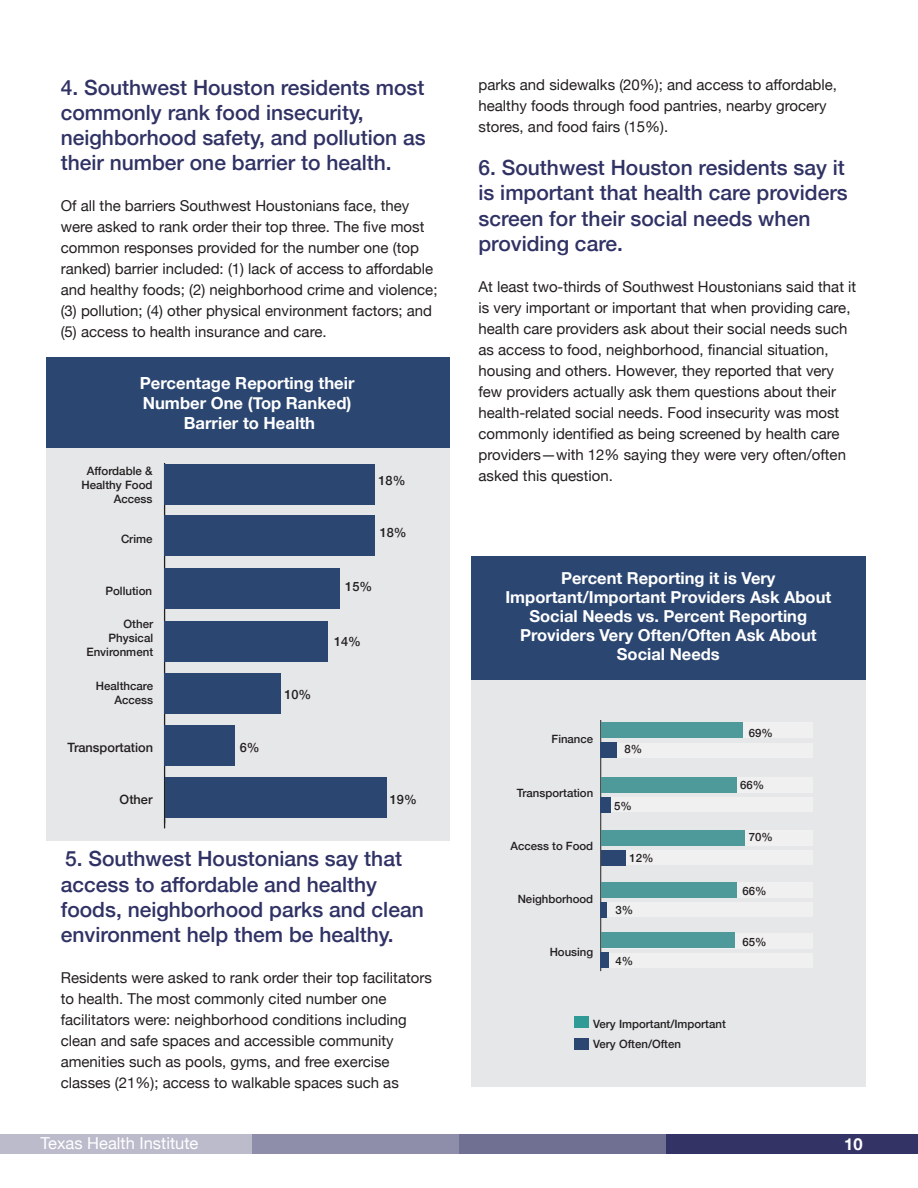
<style>
.page{position:relative;width:918px;height:1188px;background:#fff}
.page>*{position:absolute;margin:0;border:0;box-sizing:border-box;transform-origin:0 0}
.t1{font:500 21px/25.2px "Helvetica Neue";color:#303265}
.t2{font:700 16.65px/20px "Helvetica Neue";color:#fff;text-align:center}
.t3{font:700 16.5px/19px "Helvetica Neue";color:#fff;text-align:center}
.t4{font:16.5px "Helvetica Neue";color:#fff}
.t5{font:15px/21px "Helvetica Neue";color:#231f20}
.t6{font:500 12.9px "Helvetica Neue";color:#231f20}
.t7{font:500 11.55px/14.1px "Helvetica Neue";color:#231f20;text-align:right}
.t8{font:500 11.4px/20.2px "Helvetica Neue";color:#231f20}
</style>
<div class="page">
<div style="left:0;top:1134px;width:918px;height:19px;background:#bbc"></div>
<div style="left:252px;top:1134px;width:666px;height:19px;background:#8e8eaa"></div>
<div style="left:459px;top:1134px;width:459px;height:19px;background:#707093"></div>
<div style="left:666px;top:1134px;width:252px;height:19px;background:#336"></div>
<div style="left:46px;top:357px;width:404px;height:484px;background:#e6e7e9"></div>
<hr style="left:164px;top:463px;width:1px;height:360px;background:#231f20">
<div style="left:165px;top:778px;width:221px;height:40px;background:#2b4671"></div>
<div style="left:165px;top:726px;width:70px;height:40px;background:#2b4671"></div>
<div style="left:165px;top:673px;width:116px;height:40px;background:#2b4671"></div>
<div style="left:165px;top:621px;width:163px;height:40px;background:#2b4671"></div>
<div style="left:165px;top:569px;width:175px;height:40px;background:#2b4671"></div>
<div style="left:165px;top:515px;width:210px;height:40px;background:#2b4671"></div>
<div style="left:165px;top:464px;width:210px;height:41px;background:#2b4671"></div>
<div style="left:46px;top:357px;width:404px;height:91px;background:#2b4671"></div>
<div style="left:471px;top:557px;width:395px;height:529px;background:#e6e7e9"></div>
<div style="left:601px;top:933px;width:212px;height:15px;background:#f0f0f1"></div>
<div style="left:601px;top:953px;width:212px;height:15px;background:#f0f0f1"></div>
<div style="left:601px;top:882px;width:212px;height:16px;background:#f0f0f1"></div>
<div style="left:601px;top:903px;width:212px;height:14px;background:#f0f0f1"></div>
<div style="left:601px;top:830px;width:212px;height:16px;background:#f0f0f1"></div>
<div style="left:601px;top:851px;width:212px;height:14px;background:#f0f0f1"></div>
<div style="left:601px;top:777px;width:212px;height:15px;background:#f0f0f1"></div>
<div style="left:601px;top:797px;width:212px;height:15px;background:#f0f0f1"></div>
<div style="left:601px;top:722px;width:212px;height:16px;background:#f0f0f1"></div>
<div style="left:601px;top:743px;width:212px;height:14px;background:#f0f0f1"></div>
<div style="left:471px;top:557px;width:395px;height:123px;background:#2b4671"></div>
<hr style="left:600px;top:720px;width:1px;height:251px;background:#231f20">
<div style="left:601px;top:953px;width:8px;height:15px;background:#2b4671"></div>
<div style="left:601px;top:933px;width:133px;height:15px;background:#4e9999"></div>
<div style="left:601px;top:903px;width:6px;height:15px;background:#2b4671"></div>
<div style="left:601px;top:883px;width:135px;height:15px;background:#4e9999"></div>
<div style="left:601px;top:851px;width:24px;height:15px;background:#2b4671"></div>
<div style="left:601px;top:830px;width:144px;height:15px;background:#4e9999"></div>
<div style="left:601px;top:797px;width:10px;height:15px;background:#2b4671"></div>
<div style="left:601px;top:777px;width:135px;height:15px;background:#4e9999"></div>
<div style="left:601px;top:742px;width:16px;height:15px;background:#2b4671"></div>
<div style="left:601px;top:722px;width:142px;height:15px;background:#4e9999"></div>
<div style="left:574px;top:1016px;width:15px;height:12px;background:#309a96"></div>
<div style="left:574px;top:1038px;width:15px;height:12px;background:#2b4671"></div>
<p class="t1" style="left:61px;top:73px;width:365px">4. Southwest Houston residents most commonly rank food insecurity,</p>
<p class="t1" style="left:61px;top:123px;width:366px">neighborhood safety, and pollution as their number one barrier to health.</p>
<p class="t5" style="left:61px;top:196px;width:378px">Of all the barriers Southwest Houstonians face, they were asked to rank order their top three. The five most common responses provided for the number one (top ranked) barrier included: (1) lack of access to affordable and healthy foods; (2) neighborhood crime and violence; (3) pollution; (4) other physical environment factors; and (5) access to health insurance and care.</p>
<p class="t2" style="left:140px;top:373px;width:216px">Percentage Reporting their<br>Number One (Top Ranked)<br>Barrier to Health</p>
<p class="t7" style="left:82px;top:463px;width:73px">Affordable &amp;<br>Healthy Food<br>Access</p>
<p class="t7" style="left:121px;top:531px;width:33px">Crime</p>
<p class="t6" style="left:378px;top:470px;width:29px">18%</p>
<p class="t6" style="left:380px;top:523px;width:29px">18%</p>
<p class="t7" style="left:105px;top:583px;width:48px">Pollution</p>
<p class="t7" style="left:86px;top:616px;width:68px">Other<br>Physical<br>Environment</p>
<p class="t7" style="left:96px;top:678px;width:59px">Healthcare<br>Access</p>
<p class="t6" style="left:284px;top:684px;width:29px">10%</p>
<p class="t6" style="left:345px;top:576px;width:29px">15%</p>
<p class="t6" style="left:334px;top:631px;width:29px">14%</p>
<p class="t6" style="left:68px;top:737px;width:87px">Transportation</p>
<p class="t6" style="left:240px;top:737px;width:21px">6%</p>
<p class="t6" style="left:120px;top:789px;width:34px">Other</p>
<p class="t6" style="left:390px;top:789px;width:29px">19%</p>
<p class="t1" style="left:65px;top:845px;width:338px">5. Southwest Houstonians say that</p>
<p class="t1" style="left:61px;top:870px;width:318px">access to affordable and healthy</p>
<p class="t1" style="left:61px;top:895px;width:364px">foods, neighborhood parks and clean</p>
<p class="t1" style="left:61px;top:920px;width:334px">environment help them be healthy.</p>
<p class="t5" style="left:61px;top:968px;width:373px">Residents were asked to rank order their top facilitators to health. The most commonly cited number one facilitators were: neighborhood conditions including clean and safe spaces and accessible community amenities such as pools, gyms, and free exercise classes (21%); access to walkable spaces such as</p>
<p class="t5" style="left:478px;top:75px;width:360px">parks and sidewalks (20%); and access to affordable, healthy foods through food pantries, nearby grocery stores, and food fairs (15%).</p>
<p class="t1" style="left:478px;top:153px;width:371px">6. Southwest Houston residents say it is important that health care providers screen for their social needs when</p>
<p class="t1" style="left:478px;top:229px;width:146px">providing care.</p>
<p class="t5" style="left:478px;top:277px;width:379px">At least two-thirds of Southwest Houstonians said that it is very important or important that when providing care, health care providers ask about their social needs such as access to food, neighborhood, financial situation, housing and others. However, they reported that very few providers actually ask them questions about their health-related social needs. Food insecurity was most commonly identified as being screened by health care providers—with 12% saying they were very often/often asked this question.</p>
<p class="t3" style="left:505px;top:569px;width:327px">Percent Reporting it is Very<br>Important/Important Providers Ask About<br>Social Needs vs. Percent Reporting<br>Providers Very Often/Often Ask About<br>Social Needs</p>
<p class="t8" style="left:552px;top:728px;width:43px">Finance</p>
<p class="t8" style="left:517px;top:782px;width:78px">Transportation</p>
<p class="t8" style="left:511px;top:835px;width:84px">Access to Food</p>
<p class="t8" style="left:518px;top:888px;width:77px">Neighborhood</p>
<p class="t8" style="left:550px;top:941px;width:45px">Housing</p>
<p class="t8" style="left:624px;top:738px;width:19px">8%</p>
<p class="t8" style="left:614px;top:795px;width:19px">5%</p>
<p class="t8" style="left:630px;top:847px;width:26px">12%</p>
<p class="t8" style="left:616px;top:899px;width:19px">3%</p>
<p class="t8" style="left:616px;top:949px;width:19px">4%</p>
<p class="t8" style="left:749px;top:722px;width:26px">69%</p>
<p class="t8" style="left:740px;top:774px;width:26px">66%</p>
<p class="t8" style="left:749px;top:826px;width:26px">70%</p>
<p class="t8" style="left:743px;top:880px;width:26px">66%</p>
<p class="t8" style="left:743px;top:931px;width:26px">65%</p>
<p class="t8" style="left:593px;top:1013px;width:134px">Very Important/Important<br>Very Often/Often</p>
<p class="t4" style="left:40px;top:1131px;width:159px">Texas Health Institute</p>
<p class="t3" style="left:844px;top:1135px;width:20px">10</p>
</div>
